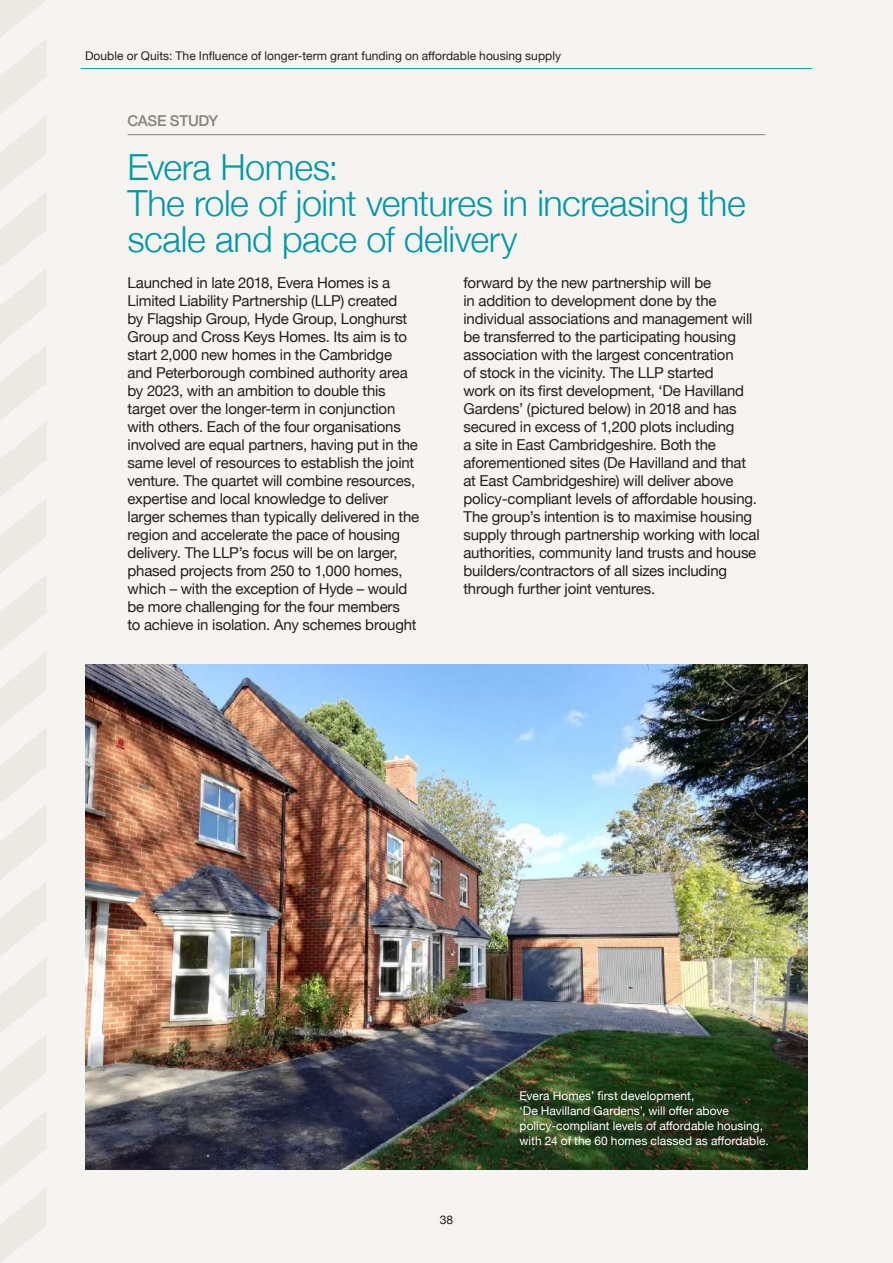
<style>
.page{position:relative;width:893px;height:1263px;background:#f5f4f0}
.page>*{position:absolute;margin:0;border:0;box-sizing:border-box;transform-origin:0 0}
.t1{font:300 36px/36px "Helvetica Neue";letter-spacing:-.015em;color:#0097a9}
.t2{font:15px/18px "Helvetica Neue";letter-spacing:-.015em;color:#231f20}
.t3{font:500 15px "Helvetica Neue";letter-spacing:-.02em;color:#8c8279}
.t4{font:12px/15px "Helvetica Neue";letter-spacing:.005em;color:#fff}
.t5{font:12px "Helvetica Neue";letter-spacing:.005em;color:#231f20}
</style>
<div class="page">
<svg style="left:0;top:0;width:47px;height:1262px"></svg>
<hr style="left:128px;top:134px;width:637px;height:1px;background:#8c8279">
<img style="left:85px;top:665px;width:723px;height:505px">
<hr style="left:81px;top:68px;width:731px;height:1px;background:#0097a9">
<p class="t5" style="left:85px;top:47px;width:477px">Double or Quits: The Influence of longer-term grant funding on affordable housing supply</p>
<p class="t3" style="left:128px;top:109px;width:92px">CASE STUDY</p>
<h1 class="t1" style="left:128px;top:147px;width:620px">Evera Homes:<br>The role of joint ventures in increasing the scale and pace of delivery</h1>
<p class="t2" style="left:128px;top:275px;width:293px">Launched in late 2018, Evera Homes is a Limited Liability Partnership (LLP) created<br>by Flagship Group, Hyde Group, Longhurst Group and Cross Keys Homes. Its aim is to start 2,000 new homes in the Cambridge and Peterborough combined authority area by 2023, with an ambition to double this target over the longer-term in conjunction with others. Each of the four organisations involved are equal partners, having put in the same level of resources to establish the joint venture. The quartet will combine resources, expertise and local knowledge to deliver larger schemes than typically delivered in the region and accelerate the pace of housing delivery. The LLP’s focus will be on larger, phased projects from 250 to 1,000 homes, which – with the exception of Hyde – would be more challenging for the four members<br>to achieve in isolation. Any schemes brought</p>
<p class="t2" style="left:463px;top:275px;width:298px">forward by the new partnership will be<br>in addition to development done by the individual associations and management will be transferred to the participating housing association with the largest concentration<br>of stock in the vicinity. The LLP started<br>work on its first development, ‘De Havilland Gardens’ (pictured below) in 2018 and has secured in excess of 1,200 plots including<br>a site in East Cambridgeshire. Both the aforementioned sites (De Havilland and that at East Cambridgeshire) will deliver above policy-compliant levels of affordable housing.<br>The group’s intention is to maximise housing supply through partnership working with local authorities, community land trusts and house builders/contractors of all sizes including through further joint ventures.</p>
<p class="t5" style="left:440px;top:1211px;width:15px">38</p>
<p class="t4" style="left:519px;top:1089px;width:251px">Evera Homes’ first development,<br>‘De Havilland Gardens’, will offer above policy-compliant levels of affordable housing, with 24 of the 60 homes classed as affordable.</p>
</div>
